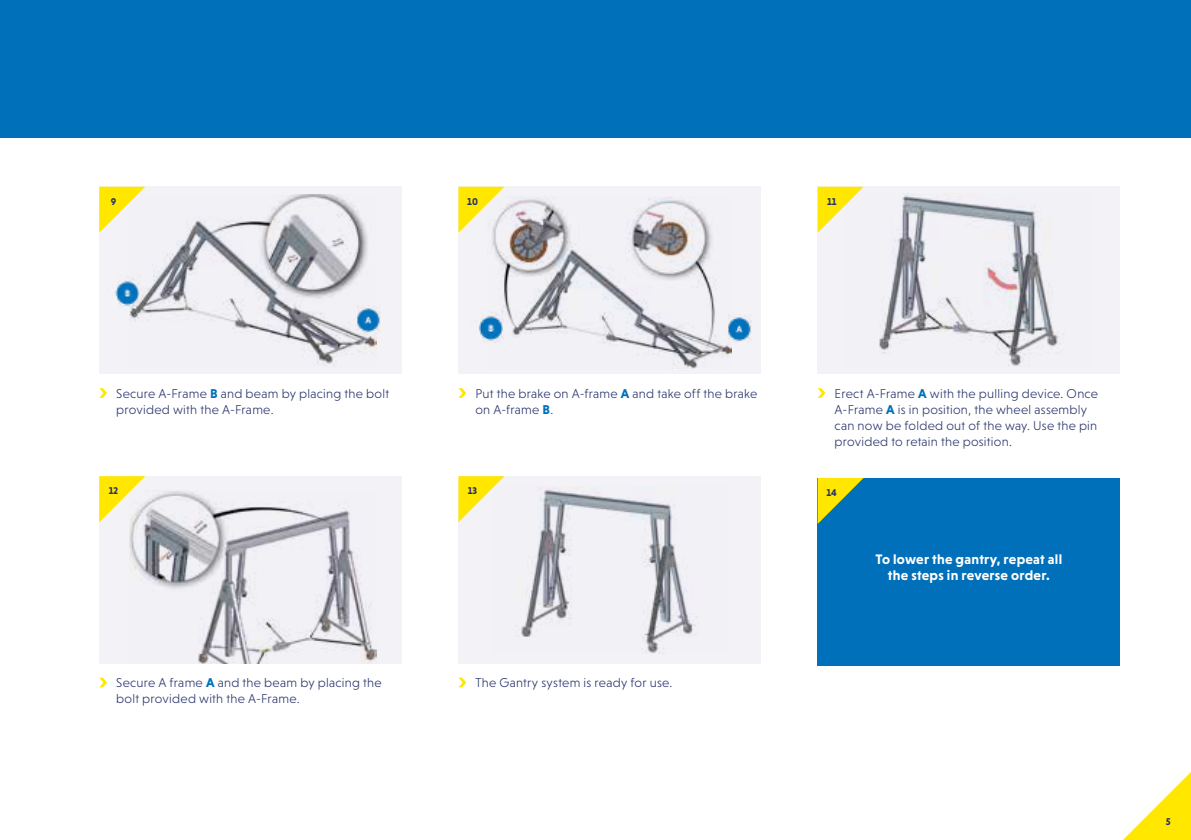
<style>
.page{position:relative;width:1191px;height:840px;background:#fff}
.page>*{position:absolute;margin:0;border:0;box-sizing:border-box;transform-origin:0 0}
.t1{font:700 14px/16px "Niveau Grotesk";letter-spacing:.02em;color:#fff;text-align:center}
.t2{font:300 13px/16px "Niveau Grotesk";letter-spacing:.02em;color:#25316a}
.t3{font:700 10px "Niveau Grotesk";letter-spacing:-.01em;color:#25316a}
.s1{font-weight:700;color:#0070ba}
</style>
<div class="page">
<div style="left:99px;top:187px;width:303px;height:186px;background:#f3f2f7"></div>
<div style="left:99px;top:476px;width:303px;height:187px;background:#f3f2f7"></div>
<div style="left:458px;top:476px;width:303px;height:187px;background:#f3f2f7"></div>
<div style="left:458px;top:187px;width:303px;height:186px;background:#f3f2f7"></div>
<div style="left:817px;top:187px;width:303px;height:186px;background:#f3f2f7"></div>
<svg style="left:99px;top:388px;width:8px;height:9px"></svg>
<svg style="left:99px;top:677px;width:8px;height:10px"></svg>
<svg style="left:458px;top:677px;width:8px;height:10px"></svg>
<svg style="left:458px;top:388px;width:8px;height:9px"></svg>
<svg style="left:817px;top:388px;width:8px;height:9px"></svg>
<svg style="left:99px;top:187px;width:46px;height:46px"></svg>
<svg style="left:99px;top:476px;width:46px;height:46px"></svg>
<svg style="left:458px;top:476px;width:46px;height:46px"></svg>
<svg style="left:458px;top:187px;width:46px;height:46px"></svg>
<svg style="left:817px;top:187px;width:46px;height:46px"></svg>
<div style="left:0;top:0;width:1191px;height:137px;background:#0070ba"></div>
<img style="left:130px;top:194px;width:246px;height:172px">
<img style="left:488px;top:196px;width:243px;height:172px">
<img style="left:846px;top:193px;width:212px;height:173px">
<img style="left:130px;top:490px;width:246px;height:173px">
<img style="left:491px;top:486px;width:205px;height:167px">
<img style="left:115px;top:275px;width:32px;height:36px">
<img style="left:348px;top:305px;width:33px;height:29px">
<img style="left:719px;top:314px;width:33px;height:28px">
<img style="left:479px;top:310px;width:31px;height:36px">
<div style="left:817px;top:478px;width:303px;height:187px;background:#0070ba"></div>
<svg style="left:817px;top:477px;width:46px;height:46px"></svg>
<svg style="left:1124px;top:772px;width:67px;height:67px"></svg>
<p class="t3" style="left:111px;top:195px;width:7px">9</p>
<p class="t3" style="left:467px;top:195px;width:12px">10</p>
<p class="t3" style="left:827px;top:195px;width:11px">11</p>
<p class="t2" style="left:116px;top:385px;width:274px">Secure A-Frame <span class="s1">B</span> and beam by placing the bolt provided with the A-Frame.</p>
<p class="t2" style="left:475px;top:385px;width:283px">Put the brake on A-frame <span class="s1">A</span> and take off the brake on A-frame <span class="s1">B</span>.</p>
<p class="t2" style="left:834px;top:385px;width:265px">Erect A-Frame <span class="s1">A</span> with the pulling device. Once A-Frame <span class="s1">A</span> is in position, the wheel assembly can now be folded out of the way. Use the pin provided to retain the position.</p>
<p class="t3" style="left:109px;top:484px;width:11px">12</p>
<p class="t3" style="left:468px;top:484px;width:11px">13</p>
<p class="t2" style="left:116px;top:674px;width:267px">Secure A frame <span class="s1">A</span> and the beam by placing the bolt provided with the A-Frame.</p>
<p class="t2" style="left:475px;top:674px;width:198px">The Gantry system is ready for use.</p>
<p class="t3" style="left:826px;top:486px;width:12px">14</p>
<p class="t1" style="left:875px;top:551px;width:188px">To lower the gantry, repeat all the steps in reverse order.</p>
<p class="t3" style="left:1165px;top:815px;width:6px">5</p>
</div>
